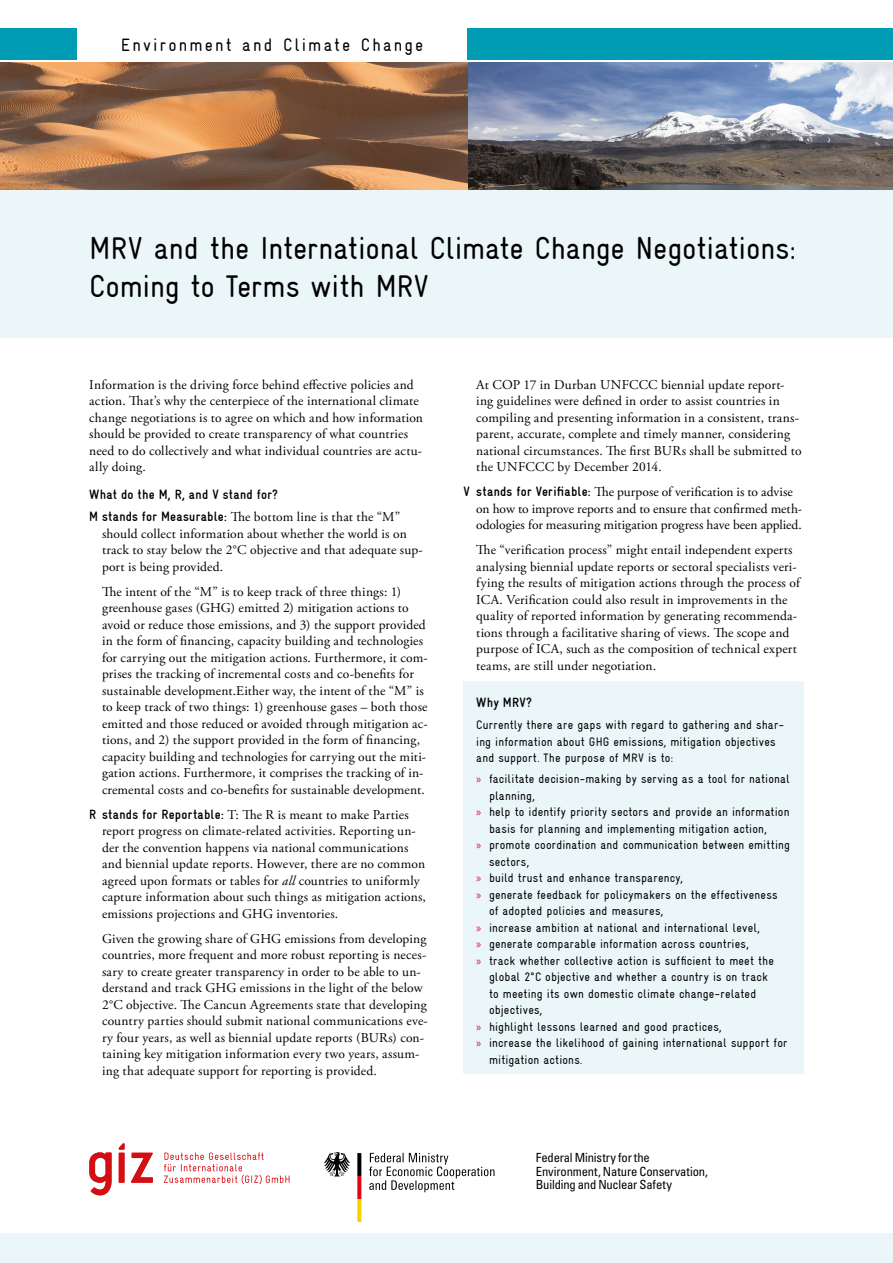
<style>
.page{position:relative;width:893px;height:1263px;background:#fff}
.page>*{position:absolute;margin:0;border:0;box-sizing:border-box;transform-origin:0 0}
.t1{font:condensed 31.5px/37.8px "Gravur";letter-spacing:-.005em;color:#000}
.t2{font:condensed 18px "Gravur";letter-spacing:.12em;color:#000}
.t3{font:13.5px/16.5px "Adobe Garamond Pro";letter-spacing:.015em;color:#000}
.t4{font:700 condensed 13.5px "Gravur";letter-spacing:.02em;color:#000}
.t5{font:condensed 12.6px/14px "Univers LT Std";letter-spacing:-.015em;color:#000}
.t6{font:condensed 12.3px/16.5px "Gravur";letter-spacing:.015em;color:#000}
.s1{font-family:"Gravur";font-weight:700;font-stretch:condensed}
.s2{font-style:italic}
.s3{font-family:"Myriad Pro";font-stretch:normal;color:#e6007d}
</style>
<div class="page">
<div style="left:0;top:187px;width:893px;height:151px;background:#ebf6f9"></div>
<div style="left:0;top:28px;width:77px;height:32px;background:#009cb4"></div>
<div style="left:468px;top:28px;width:425px;height:32px;background:#009cb4"></div>
<div style="left:0;top:1233px;width:893px;height:30px;background:#ebf6f9"></div>
<img style="left:0;top:62px;width:893px;height:128px">
<svg style="left:324px;top:1152px;width:26px;height:25px"></svg>
<svg style="left:357px;top:1153px;width:4px;height:69px"></svg>
<svg style="left:369px;top:1153px;width:125px;height:39px"></svg>
<svg style="left:89px;top:1152px;width:23px;height:44px"></svg>
<svg style="left:131px;top:1153px;width:22px;height:30px"></svg>
<svg style="left:119px;top:1143px;width:6px;height:40px"></svg>
<svg style="left:164px;top:1152px;width:125px;height:32px"></svg>
<div style="left:463px;top:682px;width:341px;height:392px;background:#ebf6f9"></div>
<h2 class="t2" style="left:121px;top:35px;width:304px">Environment and Climate Change</h2>
<h1 class="t1" style="left:89px;top:229px;width:708px">MRV and the International Climate Change Negotiations:<br>Coming to Terms with MRV</h1>
<p class="t3" style="left:89px;top:377px;width:335px">Information is the driving force behind effective policies and action. That’s why the centerpiece of the international climate change negotiations is to agree on which and how information should be provided to create transparency of what countries need to do collectively and what individual countries are actu&shy;ally doing.</p>
<p class="t4" style="left:89px;top:487px;width:190px">What do the M, R, and V stand for?</p>
<p class="t3" style="left:102px;top:509px;width:322px;text-indent:-13px"><span class="s1">M stands for Measurable</span>: The bottom line is that the “M” should collect information about whether the world is on track to stay below the 2°C objective and that adequate sup&shy;port is being provided.</p>
<p class="t3" style="left:102px;top:584px;width:327px">The intent of the “M” is to keep track of three things: 1) greenhouse gases (GHG) emitted 2) mitigation actions to avoid or reduce those emissions, and 3) the support provided in the form of financing, capacity building and technologies for carrying out the mitigation actions. Furthermore, it com&shy;prises the tracking of incremental costs and co-benefits for sustainable development.Either way, the intent of the “M” is to keep track of two things: 1) greenhouse gases – both those emitted and those reduced or avoided through mitigation ac&shy;tions, and 2) the support provided in the form of financing, capacity building and technologies for carrying out the miti&shy;gation actions. Furthermore, it comprises the tracking of in&shy;cremental costs and co-benefits for sustainable development.</p>
<p class="t3" style="left:102px;top:807px;width:325px;text-indent:-13px"><span class="s1">R stands for Reportable</span>: T: The R is meant to make Parties report progress on climate-related activities. Reporting un&shy;der the convention happens via national communications and biennial update reports. However, there are no common agreed upon formats or tables for <span class="s2">all</span> countries to uniformly capture information about such things as mitigation actions, emissions projections and GHG inventories.</p>
<p class="t3" style="left:102px;top:931px;width:327px">Given the growing share of GHG emissions from developing countries, more frequent and more robust reporting is neces&shy;sary to create greater transparency in order to be able to un&shy;derstand and track GHG emissions in the light of the below 2°C objective. The Cancun Agreements state that developing country parties should submit national communications eve&shy;ry four years, as well as biennial update reports (BURs) con&shy;taining key mitigation information every two years, assum&shy;ing that adequate support for reporting is provided.</p>
<p class="t3" style="left:476px;top:376px;width:327px">At COP 17 in Durban UNFCCC biennial update report&shy;ing guidelines were defined in order to assist countries in compiling and presenting information in a consistent, trans&shy;parent, accurate, complete and timely manner, considering national circumstances. The first BURs shall be submitted to the UNFCCC by December 2014.</p>
<p class="t3" style="left:476px;top:484px;width:327px;text-indent:-13px"><span class="s1">V stands for Verifiable</span>: The purpose of verification is to advise on how to improve reports and to ensure that confirmed meth&shy;odologies for measuring mitigation progress have been applied.</p>
<p class="t3" style="left:476px;top:542px;width:325px">The “verification process” might entail independent experts analysing biennial update reports or sectoral specialists veri&shy;fying the results of mitigation actions through the process of ICA. Verification could also result in improvements in the quality of reported information by generating recommenda&shy;tions through a facilitative sharing of views. The scope and purpose of ICA, such as the composition of technical expert teams, are still under negotiation.</p>
<p class="t4" style="left:476px;top:695px;width:57px">Why MRV?</p>
<p class="t6" style="left:476px;top:717px;width:309px">Currently there are gaps with regard to gathering and shar&shy;ing information about GHG emissions, mitigation objectives and support. The purpose of MRV is to:</p>
<p class="t6" style="left:476px;top:770px;width:315px"><span class="s3">»</span> facilitate decision-making by serving as a tool for national</p>
<p class="t6" style="left:489px;top:787px;width:47px">planning,</p>
<p class="t6" style="left:476px;top:803px;width:315px"><span class="s3">»</span> help to identify priority sectors and provide an information</p>
<p class="t6" style="left:489px;top:820px;width:279px">basis for planning and implementing mitigation action,</p>
<p class="t6" style="left:476px;top:836px;width:315px"><span class="s3">»</span> promote coordination and communication between emitting</p>
<p class="t6" style="left:489px;top:853px;width:42px">sectors,</p>
<p class="t6" style="left:476px;top:869px;width:208px"><span class="s3">»</span> build trust and enhance transparency,</p>
<p class="t6" style="left:476px;top:886px;width:303px"><span class="s3">»</span> generate feedback for policymakers on the effectiveness</p>
<p class="t6" style="left:489px;top:902px;width:176px">of adopted policies and measures,</p>
<p class="t6" style="left:476px;top:919px;width:285px"><span class="s3">»</span> increase ambition at national and international level,</p>
<p class="t6" style="left:476px;top:935px;width:274px"><span class="s3">»</span> generate comparable information across countries,</p>
<p class="t6" style="left:476px;top:952px;width:299px"><span class="s3">»</span> track whether collective action is sufficient to meet the</p>
<p class="t6" style="left:489px;top:968px;width:280px">global 2°C objective and whether a country is on track</p>
<p class="t6" style="left:489px;top:985px;width:269px">to meeting its own domestic climate change-related</p>
<p class="t6" style="left:489px;top:1001px;width:55px">objectives,</p>
<p class="t6" style="left:476px;top:1018px;width:247px"><span class="s3">»</span> highlight lessons learned and good practices,</p>
<p class="t6" style="left:476px;top:1034px;width:313px"><span class="s3">»</span> increase the likelihood of gaining international support for</p>
<p class="t6" style="left:489px;top:1051px;width:95px">mitigation actions.</p>
<p class="t5" style="left:536px;top:1150px;width:174px">Federal Ministry for the<br>Environment, Nature Conservation,<br>Building and Nuclear Safety</p>
</div>
